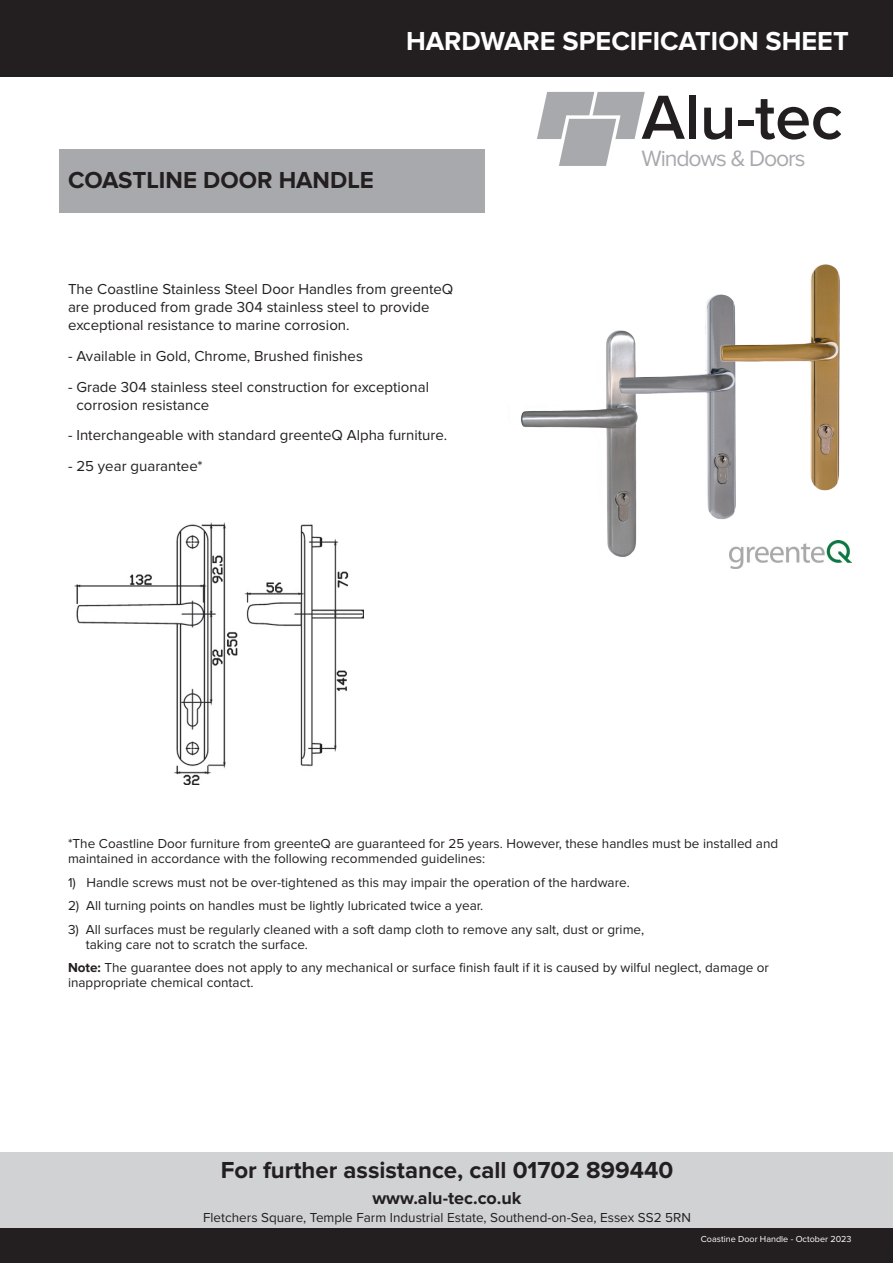
<style>
.page{position:relative;width:893px;height:1263px;background:#fff}
.page>*{position:absolute;margin:0;border:0;box-sizing:border-box;transform-origin:0 0}
.t1{font:600 64.5px "Proxima Nova";letter-spacing:-.005em;color:#231f20}
.t2{font:700 27px "Proxima Nova";color:#fff}
.t3{font:700 24px "Proxima Nova";color:#231f20}
.t4{font:23.1px "Proxima Nova";letter-spacing:-.05em;color:#a8a9ad}
.t5{font:700 18px "Proxima Nova";color:#231f20}
.t6{font:15px/18px "Proxima Nova";color:#231f20}
.t7{font:13.5px/15px "Proxima Nova";color:#231f20}
.t8{font:9px "Proxima Nova";color:#fff}
.s1{font-weight:700}
</style>
<div class="page">
<img style="left:74px;top:523px;width:289px;height:261px">
<img style="left:521px;top:331px;width:116px;height:226px">
<img style="left:615px;top:294px;width:121px;height:226px">
<img style="left:719px;top:264px;width:121px;height:227px">
<svg style="left:537px;top:92px;width:108px;height:74px"></svg>
<div style="left:0;top:1152px;width:893px;height:77px;background:#d1d2d4"></div>
<div style="left:0;top:1229px;width:893px;height:34px;background:#231f20"></div>
<div style="left:0;top:0;width:893px;height:77px;background:#231f20"></div>
<div style="left:60px;top:149px;width:425px;height:64px;background:#a8a9ad"></div>
<img style="left:730px;top:540px;width:121px;height:29px">
<p class="t2" style="left:406px;top:25px;width:444px">HARDWARE SPECIFICATION SHEET</p>
<p class="t3" style="left:68px;top:166px;width:307px">COASTLINE DOOR HANDLE</p>
<p class="t6" style="left:68px;top:281px;width:387px">The Coastline Stainless Steel Door Handles from greenteQ are produced from grade 304 stainless steel to provide exceptional resistance to marine corrosion.</p>
<p class="t6" style="left:68px;top:347px;width:296px">- Available in Gold, Chrome, Brushed finishes</p>
<p class="t6" style="left:76px;top:378px;width:354px;text-indent:-8px">- Grade 304 stainless steel construction for exceptional corrosion resistance</p>
<p class="t6" style="left:68px;top:427px;width:381px">- Interchangeable with standard greenteQ Alpha furniture.</p>
<p class="t6" style="left:68px;top:458px;width:136px">- 25 year guarantee*</p>
<p class="t1" style="left:642px;top:69px;width:203px">Alu-tec</p>
<p class="t4" style="left:642px;top:147px;width:165px">Windows &amp; Doors</p>
<p class="t7" style="left:68px;top:837px;width:712px">*The Coastline Door furniture from greenteQ are guaranteed for 25 years. However, these handles must be installed and maintained in accordance with the following recommended guidelines:</p>
<p class="t7" style="left:68px;top:875px;width:563px">1) Handle screws must not be over-tightened as this may impair the operation of the hardware.</p>
<p class="t7" style="left:68px;top:899px;width:417px">2) All turning points on handles must be lightly lubricated twice a year.</p>
<p class="t7" style="left:86px;top:922px;width:560px;text-indent:-18px">3) All surfaces must be regularly cleaned with a soft damp cloth to remove any salt, dust or grime, taking care not to scratch the surface.</p>
<p class="t7" style="left:68px;top:961px;width:702px"><span class="s1">Note:</span> The guarantee does not apply to any mechanical or surface finish fault if it is caused by wilful neglect, damage or inappropriate chemical contact.</p>
<p class="t3" style="left:221px;top:1156px;width:454px">For further assistance, call 01702 899440</p>
<p class="t5" style="left:372px;top:1187px;width:151px">www.alu-tec.co.uk</p>
<p class="t7" style="left:203px;top:1210px;width:489px">Fletchers Square, Temple Farm Industrial Estate, Southend-on-Sea, Essex SS2 5RN</p>
<p class="t8" style="left:701px;top:1234px;width:152px">Coastine Door Handle - October 2023</p>
</div>
